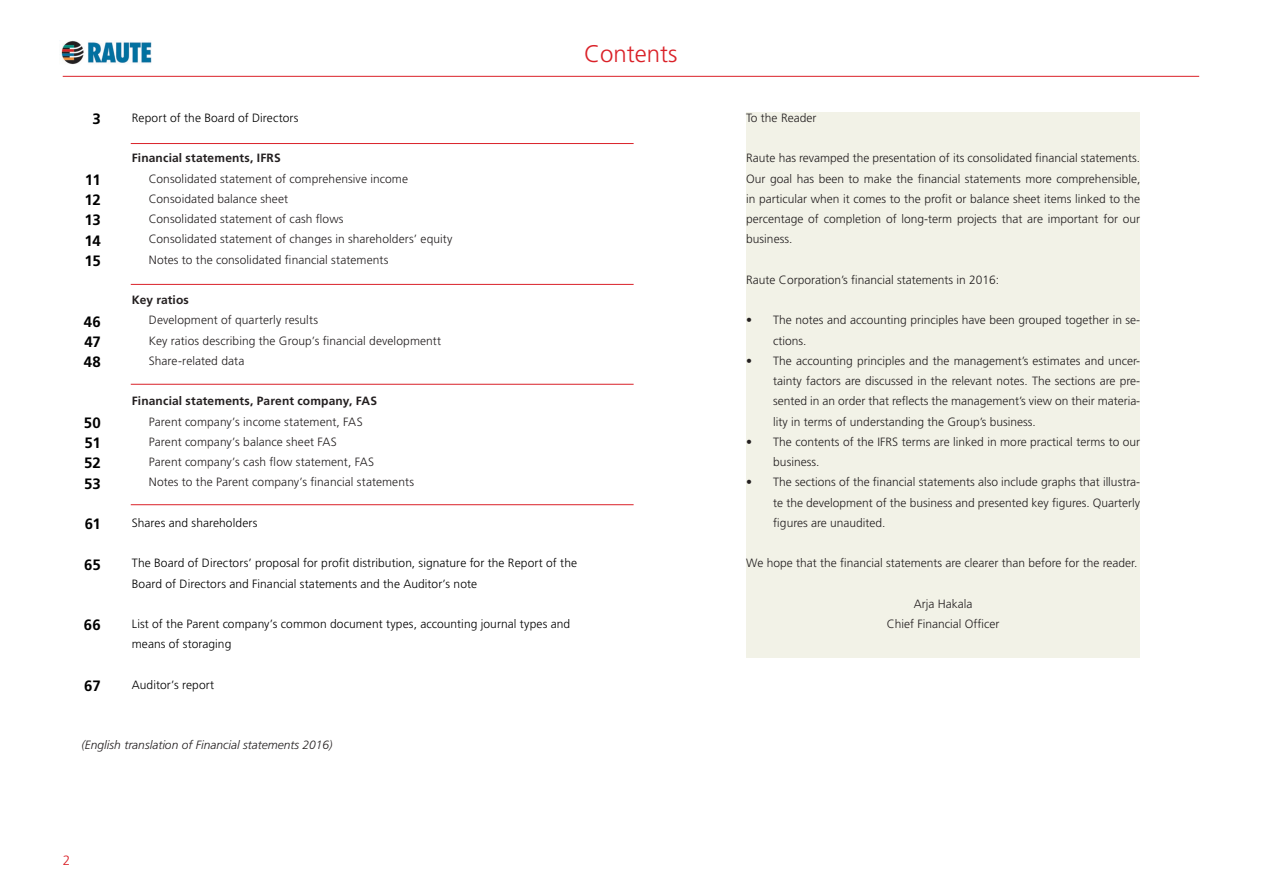
<style>
.page{position:relative;width:1263px;height:893px;background:#fff}
.page>*{position:absolute;margin:0;border:0;box-sizing:border-box;transform-origin:0 0}
.Frut_PÄÄOTS{font:300 24px "Frutiger LT";color:#da2128}
.Frut_LEIPIS{font:700 15px "Frutiger LT";letter-spacing:-.015em;color:#000}
.t1{font:300 13.5px "Frutiger LT";color:#da2128}
.Frut_PÄÄOTS-2{font:300 12px/20.2px "Frutiger LT";color:#231f20;text-align:justify}
.Frut_LEIPIS-2{font:300 12px "Frutiger LT";letter-spacing:.005em;color:#231f20}
.Frut_LEIPIS-3{font:300 12px "Frutiger LT";letter-spacing:.005em;color:#000}
.Frut_LEIPIS-4{font:700 12px "Frutiger LT";letter-spacing:.015em;color:#231f20}
.Frut_PÄÄOTS-3{font:italic 300 12px "Frutiger LT";color:#231f20}
</style>
<div class="page">
<img style="left:61px;top:41px;width:91px;height:24px">
<hr style="left:63px;top:76px;width:1136px;height:1px;background:#da2128">
<hr style="left:131px;top:143px;width:503px;height:1px;background:#da2128">
<hr style="left:131px;top:284px;width:503px;height:1px;background:#da2128">
<hr style="left:131px;top:384px;width:503px;height:1px;background:#da2128">
<hr style="left:131px;top:504px;width:503px;height:1px;background:#da2128">
<div style="left:746px;top:113px;width:394px;height:545px;background:#f2f2e7"></div>
<p class="Frut_PÄÄOTS" style="left:584px;top:40px;width:95px">Contents</p>
<p class="Frut_LEIPIS" style="left:92px;top:110px;width:10px">3</p>
<p class="Frut_LEIPIS" style="left:85px;top:171px;width:17px">11</p>
<p class="Frut_LEIPIS" style="left:85px;top:191px;width:18px">12</p>
<p class="Frut_LEIPIS" style="left:85px;top:211px;width:18px">13</p>
<p class="Frut_LEIPIS" style="left:84px;top:232px;width:18px">14</p>
<p class="Frut_LEIPIS" style="left:85px;top:252px;width:18px">15</p>
<p class="Frut_LEIPIS" style="left:84px;top:313px;width:19px">46</p>
<p class="Frut_LEIPIS" style="left:84px;top:333px;width:18px">47</p>
<p class="Frut_LEIPIS" style="left:84px;top:353px;width:19px">48</p>
<p class="Frut_LEIPIS" style="left:84px;top:414px;width:18px">50</p>
<p class="Frut_LEIPIS" style="left:85px;top:434px;width:18px">51</p>
<p class="Frut_LEIPIS" style="left:84px;top:454px;width:18px">52</p>
<p class="Frut_LEIPIS" style="left:84px;top:475px;width:18px">53</p>
<p class="Frut_LEIPIS" style="left:85px;top:515px;width:18px">61</p>
<p class="Frut_LEIPIS" style="left:84px;top:556px;width:18px">65</p>
<p class="Frut_LEIPIS" style="left:84px;top:616px;width:18px">66</p>
<p class="Frut_LEIPIS" style="left:84px;top:677px;width:18px">67</p>
<p class="Frut_LEIPIS-3" style="left:132px;top:111px;width:168px">Report of the Board of Directors</p>
<p class="Frut_LEIPIS-4" style="left:132px;top:151px;width:151px">Financial statements, IFRS</p>
<p class="Frut_LEIPIS-2" style="left:149px;top:172px;width:261px">Consolidated statement of comprehensive income</p>
<p class="Frut_LEIPIS-2" style="left:149px;top:192px;width:141px">Consoidated balance sheet</p>
<p class="Frut_LEIPIS-2" style="left:149px;top:212px;width:196px">Consolidated statement of cash flows</p>
<p class="Frut_LEIPIS-2" style="left:149px;top:232px;width:305px">Consolidated statement of changes in shareholders’ equity</p>
<p class="Frut_LEIPIS-2" style="left:149px;top:253px;width:241px">Notes to the consolidated financial statements</p>
<p class="Frut_LEIPIS-4" style="left:132px;top:293px;width:59px">Key ratios</p>
<p class="Frut_LEIPIS-2" style="left:149px;top:313px;width:171px">Development of quarterly results</p>
<p class="Frut_LEIPIS-2" style="left:149px;top:334px;width:294px">Key ratios describing the Group’s financial developmentt</p>
<p class="Frut_LEIPIS-2" style="left:149px;top:354px;width:97px">Share-related data</p>
<p class="Frut_LEIPIS-4" style="left:132px;top:394px;width:247px">Financial statements, Parent company, FAS</p>
<p class="Frut_LEIPIS-2" style="left:149px;top:415px;width:215px">Parent company’s income statement, FAS</p>
<p class="Frut_LEIPIS-2" style="left:149px;top:435px;width:190px">Parent company’s balance sheet FAS</p>
<p class="Frut_LEIPIS-2" style="left:149px;top:455px;width:227px">Parent company’s cash flow statement, FAS</p>
<p class="Frut_LEIPIS-2" style="left:149px;top:475px;width:267px">Notes to the Parent company’s financial statements</p>
<p class="Frut_LEIPIS-3" style="left:132px;top:516px;width:127px">Shares and shareholders</p>
<p class="Frut_LEIPIS-3" style="left:132px;top:556px;width:447px">The Board of Directors’ proposal for profit distribution, signature for the Report of the</p>
<p class="Frut_LEIPIS-3" style="left:132px;top:577px;width:347px">Board of Directors and Financial statements and the Auditor’s note</p>
<p class="Frut_LEIPIS-3" style="left:132px;top:617px;width:440px">List of the Parent company’s common document types, accounting journal types and</p>
<p class="Frut_LEIPIS-3" style="left:132px;top:637px;width:101px">means of storaging</p>
<p class="Frut_LEIPIS-3" style="left:132px;top:678px;width:84px">Auditor’s report</p>
<p class="Frut_PÄÄOTS-3" style="left:82px;top:738px;width:252px">(English translation of Financial statements 2016)</p>
<p class="t1" style="left:63px;top:852px;width:9px">2</p>
<p class="Frut_PÄÄOTS-2" style="left:746px;top:108px;width:72px">To the Reader</p>
<p class="Frut_PÄÄOTS-2" style="left:746px;top:148px;width:395px">Raute has revamped the presentation of its consolidated financial statements.<br>Our goal has been to make the financial statements more comprehensible, in particular when it comes to the profit or balance sheet items linked to the percentage of completion of long-term projects that are important for our business.</p>
<p class="Frut_PÄÄOTS-2" style="left:746px;top:270px;width:254px">Raute Corporation’s financial statements in 2016:</p>
<p class="Frut_PÄÄOTS-2" style="left:773px;top:310px;width:368px;text-indent:-27px">• The notes and accounting principles have been grouped together in se&shy;ctions.</p>
<p class="Frut_PÄÄOTS-2" style="left:773px;top:351px;width:368px;text-indent:-27px">• The accounting principles and the management’s estimates and uncer&shy;tainty factors are discussed in the relevant notes. The sections are pre&shy;sented in an order that reflects the management’s view on their materia&shy;lity in terms of understanding the Group’s business.</p>
<p class="Frut_PÄÄOTS-2" style="left:773px;top:432px;width:368px;text-indent:-27px">• The contents of the IFRS terms are linked in more practical terms to our business.</p>
<p class="Frut_PÄÄOTS-2" style="left:773px;top:472px;width:368px;text-indent:-27px">• The sections of the financial statements also include graphs that illustra&shy;te the development of the business and presented key figures. Quarterly figures are unaudited.</p>
<p class="Frut_PÄÄOTS-2" style="left:746px;top:553px;width:393px">We hope that the financial statements are clearer than before for the reader.</p>
<p class="Frut_PÄÄOTS-2" style="left:914px;top:594px;width:60px">Arja Hakala</p>
<p class="Frut_PÄÄOTS-2" style="left:887px;top:614px;width:114px">Chief Financial Officer</p>
</div>
